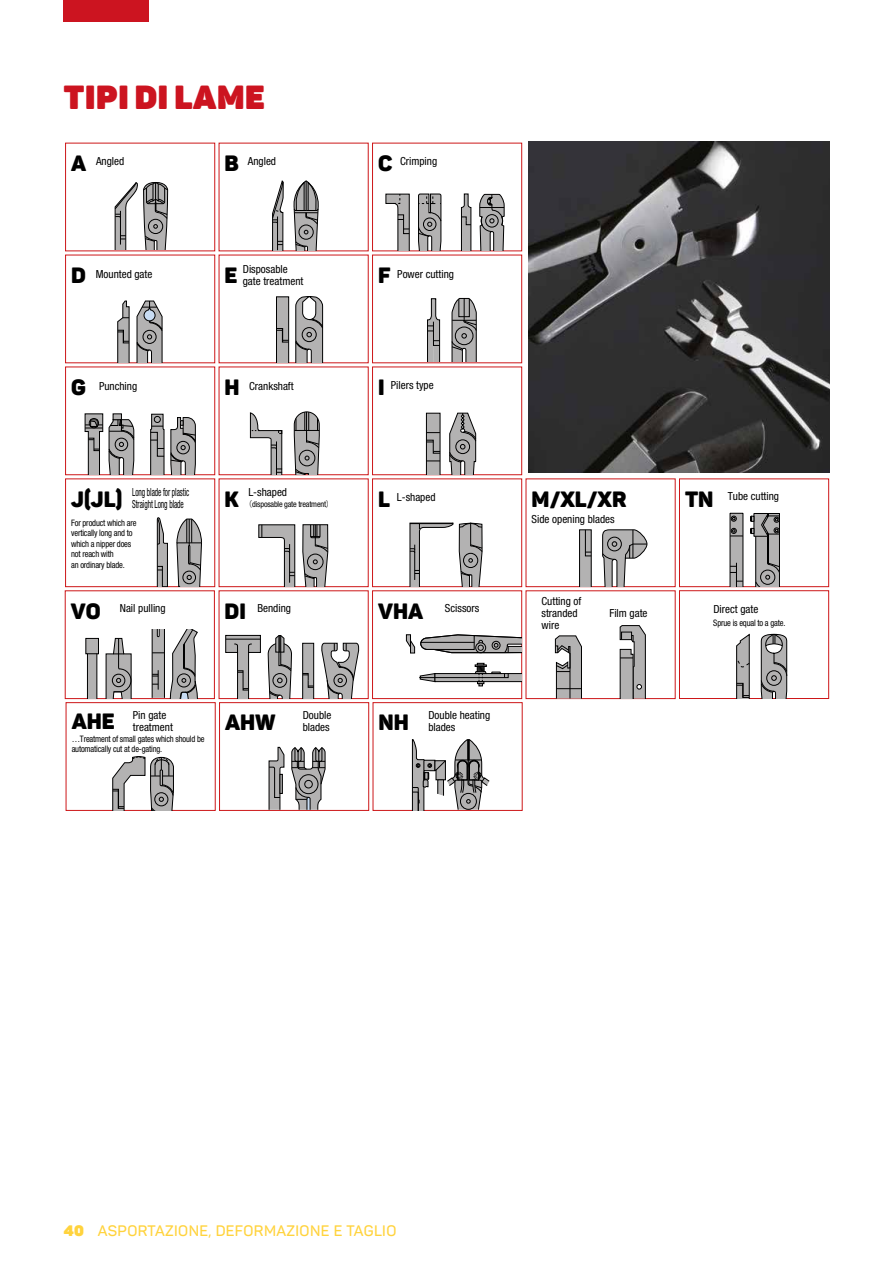
<style>
.page{position:relative;width:893px;height:1263px;background:#fff}
.page>*{position:absolute;margin:0;border:0;box-sizing:border-box;transform-origin:0 0}
.t1{font:800 33px "Panton";letter-spacing:.02em;color:#cc1420}
.t2{font:900 21.9px "Panton";color:#000}
.t3{font:600 15px "Panton";letter-spacing:.025em;color:#ffd33d}
.t4{font:condensed 11.1px/11.9px "Helvetica Neue LT Std";color:#000}
.t5{font:condensed 11.1px "Helvetica Neue LT Std";color:#000;scale:.66 1}
.t6{font:condensed 8.85px/10.4px "Helvetica Neue LT Std";letter-spacing:-.02em;color:#000;scale:.95 1}
.t7{font:condensed 8.1px "Helvetica Neue LT Std";letter-spacing:-.025em;color:#000}
.s1{font-family:"Koz Go Pr 6 N";font-stretch:normal}
.s2{font-weight:800}
</style>
<div class="page">
<div style="left:64px;top:0;width:85px;height:21px;background:#cc1420"></div>
<div style="left:65px;top:143px;width:150px;height:108px;border:1px solid #cd1719"></div>
<div style="left:372px;top:143px;width:150px;height:108px;border:1px solid #cd1719"></div>
<div style="left:65px;top:255px;width:150px;height:108px;border:1px solid #cd1719"></div>
<div style="left:372px;top:255px;width:150px;height:108px;border:1px solid #cd1719"></div>
<div style="left:65px;top:367px;width:150px;height:108px;border:1px solid #cd1719"></div>
<div style="left:372px;top:367px;width:150px;height:108px;border:1px solid #cd1719"></div>
<div style="left:65px;top:478px;width:150px;height:109px;border:1px solid #cd1719"></div>
<div style="left:372px;top:478px;width:150px;height:109px;border:1px solid #cd1719"></div>
<div style="left:679px;top:478px;width:150px;height:109px;border:1px solid #cd1719"></div>
<div style="left:65px;top:590px;width:150px;height:109px;border:1px solid #cd1719"></div>
<div style="left:372px;top:590px;width:150px;height:109px;border:1px solid #cd1719"></div>
<div style="left:679px;top:590px;width:150px;height:109px;border:1px solid #cd1719"></div>
<div style="left:66px;top:702px;width:150px;height:109px;border:1px solid #cd1719"></div>
<div style="left:219px;top:702px;width:150px;height:109px;border:1px solid #cd1719"></div>
<div style="left:373px;top:702px;width:150px;height:109px;border:1px solid #cd1719"></div>
<svg style="left:114px;top:182px;width:55px;height:68px"></svg>
<svg style="left:760px;top:634px;width:28px;height:65px"></svg>
<svg style="left:736px;top:633px;width:14px;height:66px"></svg>
<svg style="left:268px;top:746px;width:17px;height:64px"></svg>
<svg style="left:291px;top:747px;width:35px;height:63px"></svg>
<svg style="left:151px;top:629px;width:49px;height:70px"></svg>
<svg style="left:105px;top:638px;width:27px;height:61px"></svg>
<svg style="left:85px;top:638px;width:14px;height:61px"></svg>
<svg style="left:321px;top:642px;width:38px;height:57px"></svg>
<svg style="left:302px;top:642px;width:12px;height:57px"></svg>
<svg style="left:267px;top:635px;width:25px;height:64px"></svg>
<svg style="left:225px;top:635px;width:36px;height:64px"></svg>
<hr style="left:226px;top:639px;width:34px;height:1px;background:#000">
<svg style="left:406px;top:634px;width:116px;height:20px"></svg>
<svg style="left:419px;top:663px;width:103px;height:23px"></svg>
<svg style="left:555px;top:635px;width:27px;height:64px"></svg>
<svg style="left:619px;top:625px;width:27px;height:74px"></svg>
<svg style="left:258px;top:524px;width:38px;height:63px"></svg>
<svg style="left:302px;top:524px;width:27px;height:63px"></svg>
<svg style="left:409px;top:522px;width:74px;height:64px"></svg>
<svg style="left:750px;top:513px;width:30px;height:75px"></svg>
<div style="left:760px;top:570px;width:15px;height:15px;border:1px solid #000;border-radius:50%"></div>
<svg style="left:730px;top:513px;width:13px;height:75px"></svg>
<svg style="left:150px;top:413px;width:46px;height:62px"></svg>
<svg style="left:84px;top:413px;width:51px;height:62px"></svg>
<svg style="left:426px;top:412px;width:15px;height:63px"></svg>
<svg style="left:448px;top:412px;width:29px;height:63px"></svg>
<svg style="left:479px;top:194px;width:26px;height:56px"></svg>
<svg style="left:461px;top:193px;width:11px;height:57px"></svg>
<svg style="left:417px;top:193px;width:25px;height:58px"></svg>
<svg style="left:385px;top:193px;width:25px;height:58px"></svg>
<svg style="left:136px;top:300px;width:27px;height:62px"></svg>
<svg style="left:117px;top:300px;width:13px;height:62px"></svg>
<svg style="left:295px;top:296px;width:29px;height:67px"></svg>
<svg style="left:275px;top:296px;width:14px;height:67px"></svg>
<svg style="left:451px;top:298px;width:26px;height:64px"></svg>
<svg style="left:427px;top:298px;width:13px;height:64px"></svg>
<svg style="left:292px;top:180px;width:28px;height:71px"></svg>
<svg style="left:272px;top:180px;width:12px;height:71px"></svg>
<svg style="left:412px;top:739px;width:78px;height:71px"></svg>
<svg style="left:293px;top:411px;width:27px;height:64px"></svg>
<svg style="left:250px;top:412px;width:33px;height:63px"></svg>
<svg style="left:112px;top:756px;width:62px;height:54px"></svg>
<svg style="left:176px;top:518px;width:26px;height:69px"></svg>
<svg style="left:156px;top:517px;width:12px;height:70px"></svg>
<svg style="left:601px;top:529px;width:47px;height:58px"></svg>
<svg style="left:579px;top:529px;width:13px;height:58px"></svg>
<img style="left:528px;top:141px;width:301px;height:331px">
<h1 class="t1" style="left:64px;top:76px;width:202px">TIPI DI LAME</h1>
<h2 class="t2" style="left:71px;top:149px;width:17px">A</h2>
<h2 class="t2" style="left:378px;top:149px;width:16px">C</h2>
<h2 class="t2" style="left:225px;top:149px;width:16px">B</h2>
<p class="t4" style="left:96px;top:155px;width:30px">Angled</p>
<p class="t4" style="left:400px;top:155px;width:39px">Crimping</p>
<p class="t4" style="left:248px;top:155px;width:30px">Angled</p>
<p class="t4" style="left:243px;top:263px;width:46px">Disposable</p>
<p class="t4" style="left:397px;top:268px;width:58px">Power cutting</p>
<h2 class="t2" style="left:71px;top:261px;width:16px">D</h2>
<h2 class="t2" style="left:225px;top:261px;width:14px">E</h2>
<h2 class="t2" style="left:378px;top:261px;width:14px">F</h2>
<p class="t4" style="left:96px;top:268px;width:58px">Mounted gate</p>
<p class="t4" style="left:243px;top:275px;width:62px">gate treatment</p>
<h2 class="t2" style="left:71px;top:373px;width:16px">G</h2>
<h2 class="t2" style="left:378px;top:373px;width:8px">I</h2>
<h2 class="t2" style="left:225px;top:373px;width:17px">H</h2>
<p class="t4" style="left:99px;top:380px;width:40px">Punching</p>
<p class="t4" style="left:391px;top:379px;width:44px">Pilers type</p>
<p class="t4" style="left:249px;top:380px;width:46px">Crankshaft</p>
<h2 class="t2" style="left:71px;top:485px;width:53px">J(JL)</h2>
<p class="t5" style="left:132px;top:486px;width:88px">Long blade for plastic</p>
<p class="t4" style="left:397px;top:491px;width:40px">L-shaped</p>
<p class="t5" style="left:132px;top:498px;width:80px">Straight Long blade</p>
<p class="t6" style="left:71px;top:518px;width:70px">For product which are vertically long and to which a nipper does not reach with<br>an ordinary blade.</p>
<p class="t4" style="left:248px;top:486px;width:40px">L-shaped</p>
<p class="t7" style="left:244px;top:499px;width:91px"><span class="s1">（</span>disposable gate treatment<span class="s1">）</span></p>
<h2 class="t2" style="left:532px;top:485px;width:96px">M/XL/XR</h2>
<p class="t4" style="left:728px;top:490px;width:53px">Tube cutting</p>
<p class="t4" style="left:532px;top:513px;width:85px">Side opening blades</p>
<h2 class="t2" style="left:225px;top:485px;width:16px">K</h2>
<h2 class="t2" style="left:378px;top:485px;width:13px">L</h2>
<h2 class="t2" style="left:685px;top:485px;width:30px">TN</h2>
<h2 class="t2" style="left:71px;top:597px;width:31px">VO</h2>
<h2 class="t2" style="left:225px;top:597px;width:23px">DI</h2>
<h2 class="t2" style="left:378px;top:597px;width:47px">VHA</h2>
<p class="t4" style="left:120px;top:602px;width:47px">Nail pulling</p>
<p class="t4" style="left:257px;top:602px;width:35px">Bending</p>
<p class="t4" style="left:445px;top:602px;width:36px">Scissors</p>
<h2 class="t2" style="left:72px;top:707px;width:44px">AHE</h2>
<p class="t4" style="left:133px;top:709px;width:41px">Pin gate treatment</p>
<p class="t6" style="left:72px;top:734px;width:141px">…Treatment of small gates which should be automatically cut at de-gating.</p>
<h2 class="t2" style="left:225px;top:708px;width:52px">AHW</h2>
<p class="t4" style="left:303px;top:709px;width:30px">Double blades</p>
<h2 class="t2" style="left:379px;top:708px;width:32px">NH</h2>
<p class="t4" style="left:428px;top:709px;width:63px">Double heating blades</p>
<p class="t4" style="left:541px;top:590px;width:41px;line-height:23.7px">Cutting of wire</p>
<p class="t4" style="left:541px;top:607px;width:38px">stranded</p>
<p class="t4" style="left:609px;top:607px;width:40px">Film gate</p>
<p class="t4" style="left:713px;top:603px;width:46px">Direct gate</p>
<p class="t6" style="left:713px;top:618px;width:77px">Sprue is equal to a gate.</p>
<h3 class="t3" style="left:64px;top:1221px;width:334px"><span class="s2">40</span> ASPORTAZIONE, DEFORMAZIONE E TAGLIO</h3>
</div>
